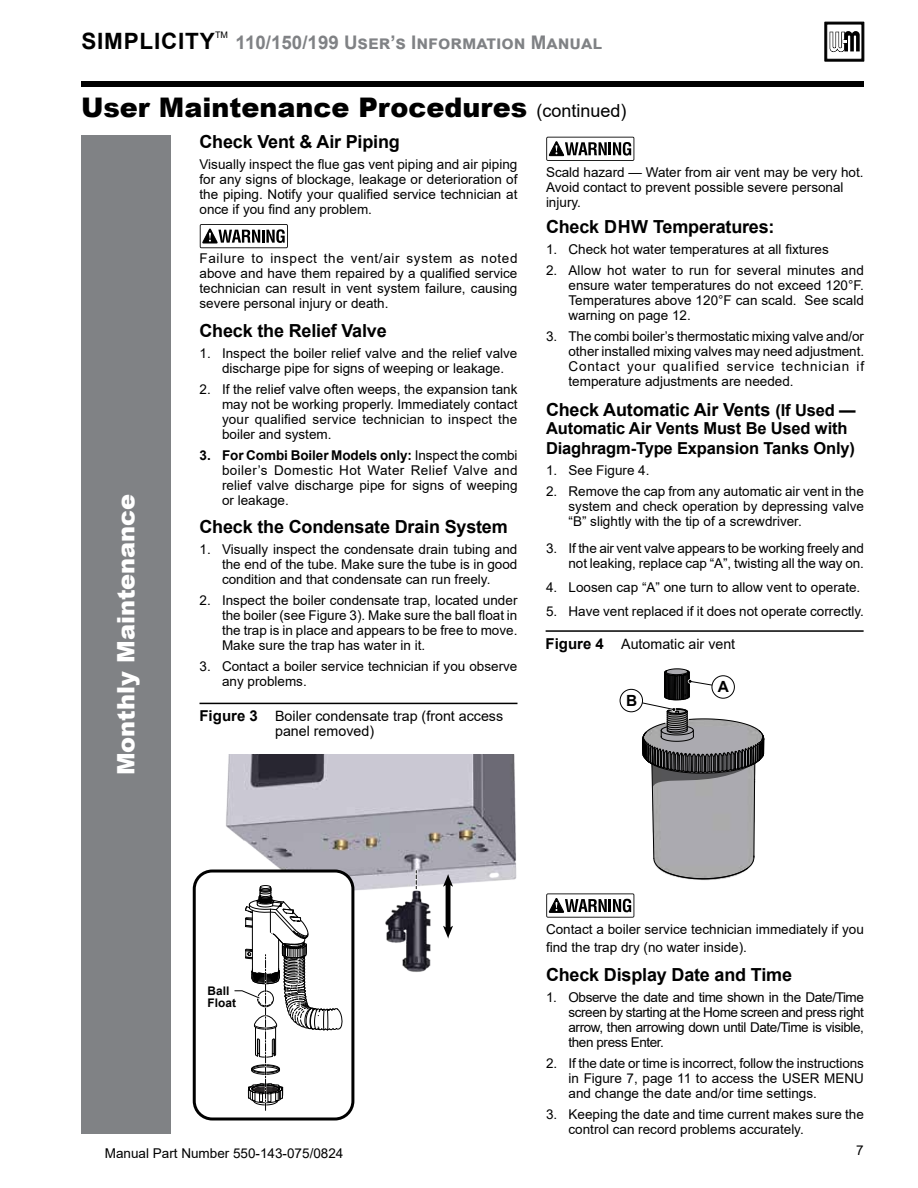
<style>
.page{position:relative;width:918px;height:1188px;background:#fff}
.page>*{position:absolute;margin:0;border:0;box-sizing:border-box;transform-origin:0 0}
.t1{font:900 27px "Arial";color:#000}
.t2{font:900 24px "Arial";color:#fff}
.t3{font:700 22.5px "Arial";letter-spacing:.035em;color:#000}
.t4{font:700 18.75px "Arial";color:#808285}
.t5{font:700 18px "Arial";letter-spacing:-.01em;color:#000}
.t6{font:700 16.5px/19.8px "Arial";letter-spacing:-.01em;color:#000}
.t7{font:700 15.45px "Arial";color:#000}
.t8{font:14.25px/15px "Arial";color:#000}
.t9{font:13.5px/15px "Arial";color:#000;text-align:justify}
.t10{font:700 11.85px/12.3px "Arial";color:#000}
.t11{font:9px "Arial";color:#000}
.s1{font-weight:400;font-size:18px}
.s2{font-weight:700}
.s3{font-weight:700;font-size:15px}
.s4{font-size:16.5px}
</style>
<div class="page">
<svg style="left:825px;top:22px;width:39px;height:39px"></svg>
<svg style="left:200px;top:224px;width:88px;height:24px"></svg>
<svg style="left:546px;top:137px;width:88px;height:24px"></svg>
<img style="left:217px;top:754px;width:300px;height:231px">
<div style="left:446px;top:883px;width:5px;height:46px;background:#000"></div>
<svg style="left:443px;top:874px;width:10px;height:13px"></svg>
<svg style="left:443px;top:926px;width:10px;height:12px"></svg>
<svg style="left:415px;top:871px;width:2px;height:18px"></svg>
<div style="left:194px;top:871px;width:159px;height:248px;background:#fff;border-radius:18px"></div>
<svg style="left:234px;top:885px;width:109px;height:225px"></svg>
<div style="left:193px;top:870px;width:161px;height:250px;border:3px solid #000;border-radius:18px"></div>
<hr style="left:200px;top:703px;width:318px;height:1px;background:#000">
<hr style="left:546px;top:630px;width:318px;height:2px;background:#000">
<div style="left:81px;top:135px;width:90px;height:999px;background:#808285"></div>
<div style="left:81px;top:81px;width:783px;height:6px;background:#000"></div>
<svg style="left:546px;top:630px;width:219px;height:288px"></svg>
<div style="left:712px;top:676px;width:22px;height:22px;background:#fff;border-radius:50%"></div>
<div style="left:712px;top:675px;width:23px;height:24px;border:1px solid #000;border-radius:50%"></div>
<h3 class="t3" style="left:81px;top:25px;width:135px">SIMPLICITY</h3>
<p class="t11" style="left:215px;top:29px;width:14px">TM</p>
<h3 class="t4" style="left:236px;top:29px;width:368px">110/150/199 User’s Information Manual</h3>
<h1 class="t1" style="left:81px;top:88px;width:547px">User Maintenance Procedures <span class="s1">(continued)</span></h1>
<h2 class="t2" style="left:109px;top:775px;width:283px;rotate:-90deg">Monthly Maintenance</h2>
<h3 class="t5" style="left:200px;top:129px;width:202px">Check Vent &amp; Air Piping</h3>
<p class="t9" style="left:200px;top:157px;width:320px">Visually inspect the flue gas vent piping and air piping for any signs of blockage, leakage or deterioration of the piping. Notify your qualified service technician at once if you find any problem.</p>
<p class="t9" style="left:200px;top:251px;width:320px">Failure to inspect the vent/air system as noted above and have them repaired by a qualified service technician can result in vent system failure, causing severe personal injury or death.</p>
<h3 class="t5" style="left:200px;top:318px;width:189px">Check the Relief Valve</h3>
<p class="t9" style="left:222px;top:345px;width:297px;text-indent:-23px">1. Inspect the boiler relief valve and the relief valve discharge pipe for signs of weeping or leakage.</p>
<p class="t9" style="left:222px;top:381px;width:297px;text-indent:-23px">2. If the relief valve often weeps, the expansion tank may not be working properly. Immediately contact your qualified service technician to inspect the boiler and system.</p>
<p class="t9" style="left:222px;top:447px;width:297px;text-indent:-23px"><span class="s2">3. For Combi Boiler Models only:</span> Inspect the combi boiler’s Domestic Hot Water Relief Valve and relief valve discharge pipe for signs of weeping or leakage.</p>
<h3 class="t5" style="left:200px;top:514px;width:310px">Check the Condensate Drain System</h3>
<p class="t9" style="left:222px;top:542px;width:297px;text-indent:-23px">1. Visually inspect the condensate drain tubing and the end of the tube. Make sure the tube is in good condition and that condensate can run freely.</p>
<p class="t9" style="left:222px;top:593px;width:297px;text-indent:-23px">2. Inspect the boiler condensate trap, located under the boiler (see Figure 3). Make sure the ball float in the trap is in place and appears to be free to move.<br>Make sure the trap has water in it.</p>
<p class="t9" style="left:222px;top:659px;width:297px;text-indent:-23px">3. Contact a boiler service technician if you observe any problems.</p>
<p class="t8" style="left:275px;top:708px;width:230px;text-indent:-76px"><span class="s3">Figure 3</span> Boiler condensate trap (front access panel removed)</p>
<p class="t9" style="left:546px;top:165px;width:319px;text-align:left">Scald hazard — Water from air vent may be very hot.<br>Avoid contact to prevent possible severe personal injury.</p>
<h3 class="t5" style="left:546px;top:214px;width:230px">Check DHW Temperatures:</h3>
<p class="t9" style="left:546px;top:241px;width:284px">1. Check hot water temperatures at all fixtures</p>
<p class="t9" style="left:569px;top:262px;width:297px;text-indent:-23px">2. Allow hot water to run for several minutes and ensure water temperatures do not exceed 120°F.<br>Temperatures above 120°F can scald. See scald warning on page 12.</p>
<p class="t9" style="left:569px;top:328px;width:297px;text-indent:-23px">3. The combi boiler’s thermostatic mixing valve and/or other installed mixing valves may need adjustment.<br>Contact your qualified service technician if temperature adjustments are needed.</p>
<h3 class="t5" style="left:546px;top:397px;width:311px">Check Automatic Air Vents <span class="s4">(If Used —</span></h3>
<p class="t6" style="left:546px;top:418px;width:311px">Automatic Air Vents Must Be Used with<br>Diaghragm-Type Expansion Tanks Only)</p>
<p class="t9" style="left:546px;top:462px;width:105px">1. See Figure 4.</p>
<p class="t9" style="left:569px;top:483px;width:297px;text-indent:-23px">2. Remove the cap from any automatic air vent in the system and check operation by depressing valve “B” slightly with the tip of a screwdriver.</p>
<p class="t9" style="left:546px;top:540px;width:320px;text-align:right">3. If the air vent valve appears to be working freely and not leaking, replace cap “A”, twisting all the way on.</p>
<p class="t9" style="left:546px;top:579px;width:316px">4. Loosen cap “A” one turn to allow vent to operate.</p>
<p class="t9" style="left:546px;top:603px;width:320px">5. Have vent replaced if it does not operate correctly.</p>
<p class="t8" style="left:546px;top:636px;width:191px"><span class="s3">Figure 4</span> Automatic air vent</p>
<p class="t7" style="left:626px;top:690px;width:13px">B</p>
<p class="t7" style="left:718px;top:676px;width:13px">A</p>
<p class="t10" style="left:208px;top:985px;width:30px">Ball<br>Float</p>
<p class="t9" style="left:105px;top:1145px;width:240px">Manual Part Number 550-143-075/0824</p>
<p class="t9" style="left:546px;top:920px;width:319px;line-height:18px">Contact a boiler service technician immediately if you find the trap dry (no water inside).</p>
<h3 class="t5" style="left:546px;top:962px;width:248px">Check Display Date and Time</h3>
<p class="t9" style="left:569px;top:989px;width:297px;text-indent:-23px">1. Observe the date and time shown in the Date/Time screen by starting at the Home screen and press right arrow, then arrowing down until Date/Time is visible, then press Enter.</p>
<p class="t9" style="left:569px;top:1055px;width:297px;text-indent:-23px">2. If the date or time is incorrect, follow the instructions in Figure 7, page 11 to access the USER MENU and change the date and/or time settings.</p>
<p class="t9" style="left:569px;top:1106px;width:297px;text-indent:-23px">3. Keeping the date and time current makes sure the control can record problems accurately.</p>
<p class="t9" style="left:856px;top:1143px;width:9px">7</p>
</div>
